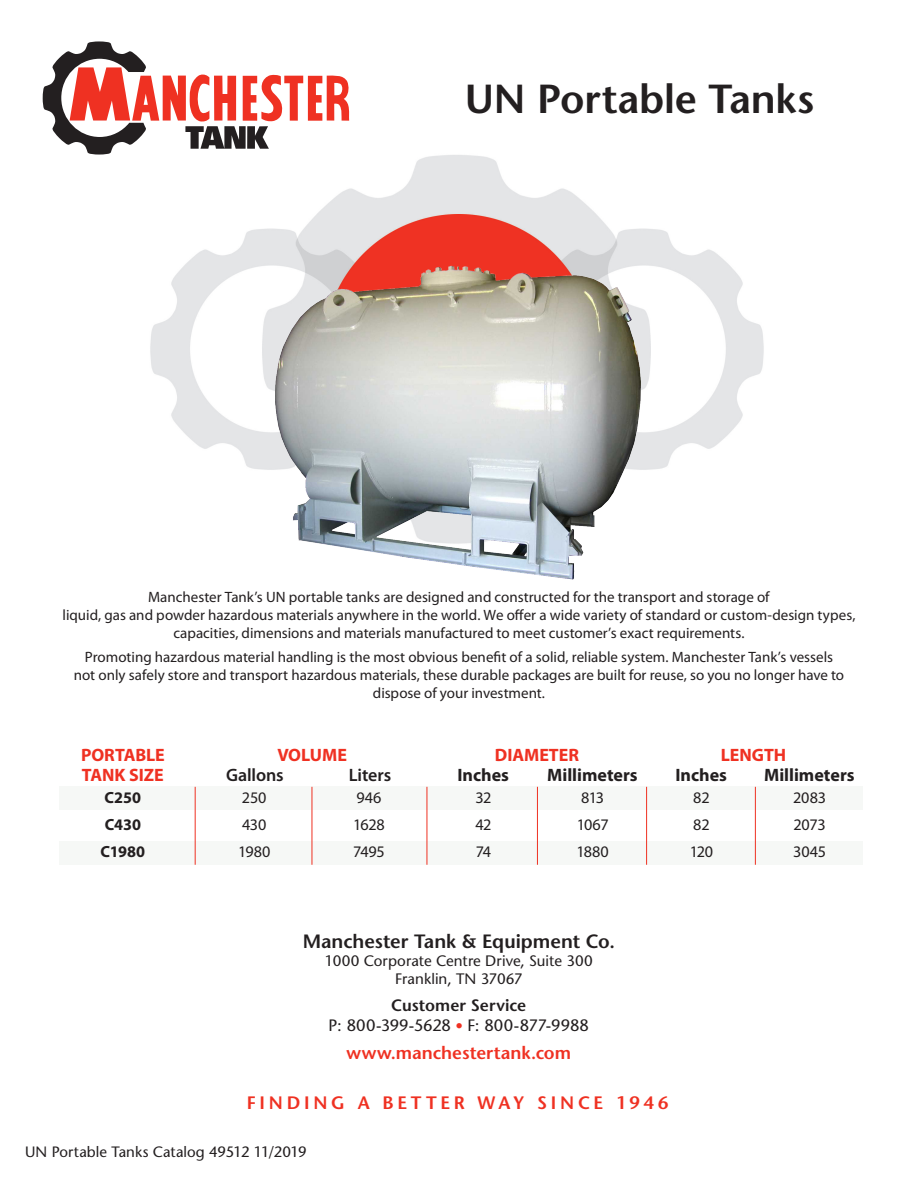
<style>
.page{position:relative;width:918px;height:1188px;background:#fff}
.page>*{position:absolute;margin:0;border:0;box-sizing:border-box;transform-origin:0 0}
.t1{font:600 40.5px "Stone Sans";letter-spacing:-.005em;color:#231f20}
.t2{font:600 19.2px "Stone Sans";color:#231f20}
.t3{font:700 18px/19.8px "Myriad Pro";letter-spacing:-.005em;color:#ef3122}
.t4{font:700 18px "Myriad Pro";color:#231f20}
.t5{font:600 18px "Stone Sans";letter-spacing:.21em;color:#ef3122}
.t6{font:600 18px "Myriad Pro";letter-spacing:-.005em;color:#231f20}
.t7{font:600 17.85px "Stone Sans";color:#ef3122}
.t8{font:16.5px "Stone Sans";letter-spacing:-.005em;color:#231f20}
.t9{font:600 16.5px "Stone Sans";letter-spacing:.005em;color:#231f20}
.t10{font:16.2px "Myriad Pro";letter-spacing:-.015em;color:#231f20}
.t11{font:700 16.2px "Myriad Pro";letter-spacing:-.005em;color:#231f20}
.t12{font:15.15px/18.1px "Stone Sans";color:#231f20;text-align:center}
.t13{font:15px/18px "Myriad Pro";color:#231f20;text-align:center}
.t14{font:15px "Stone Sans";color:#231f20}
.s1{font-size:15.15px;color:#ef3122}
</style>
<div class="page">
<img style="left:150px;top:155px;width:614px;height:315px">
<svg style="left:43px;top:41px;width:306px;height:114px"></svg>
<img style="left:271px;top:241px;width:373px;height:339px">
<div style="left:60px;top:787px;width:803px;height:23px;background:#f6f8f6"></div>
<div style="left:60px;top:842px;width:803px;height:23px;background:#f6f8f6"></div>
<hr style="left:195px;top:787px;width:1px;height:78px;background:#ef3122">
<hr style="left:312px;top:787px;width:1px;height:78px;background:#ef3122">
<hr style="left:427px;top:787px;width:1px;height:78px;background:#ef3122">
<hr style="left:537px;top:787px;width:1px;height:78px;background:#ef3122">
<hr style="left:646px;top:787px;width:1px;height:78px;background:#ef3122">
<hr style="left:755px;top:787px;width:1px;height:78px;background:#ef3122">
<p class="t1" style="left:465px;top:74px;width:351px">UN Portable Tanks</p>
<p class="t13" style="left:63px;top:587px;width:794px">Manchester Tank’s UN portable tanks are designed and constructed for the transport and storage of<br>liquid, gas and powder hazardous materials anywhere in the world. We offer a wide variety of standard or custom-design types, capacities, dimensions and materials manufactured to meet customer’s exact requirements.</p>
<p class="t13" style="left:74px;top:648px;width:772px">Promoting hazardous material handling is the most obvious benefit of a solid, reliable system. Manchester Tank’s vessels not only safely store and transport hazardous materials, these durable packages are built for reuse, so you no longer have to dispose of your investment.</p>
<p class="t3" style="left:81px;top:744px;width:85px">PORTABLE<br>TANK SIZE</p>
<p class="t3" style="left:277px;top:744px;width:71px">VOLUME</p>
<p class="t6" style="left:226px;top:763px;width:59px">Gallons</p>
<p class="t10" style="left:242px;top:787px;width:26px">250</p>
<p class="t10" style="left:242px;top:814px;width:26px">430</p>
<p class="t10" style="left:238px;top:841px;width:34px">1980</p>
<p class="t6" style="left:349px;top:763px;width:44px">Liters</p>
<p class="t10" style="left:356px;top:787px;width:27px">946</p>
<p class="t10" style="left:353px;top:814px;width:33px">1628</p>
<p class="t10" style="left:353px;top:841px;width:33px">7495</p>
<p class="t11" style="left:105px;top:787px;width:38px">C250</p>
<p class="t11" style="left:105px;top:814px;width:38px">C430</p>
<p class="t11" style="left:101px;top:841px;width:46px">C1980</p>
<p class="t3" style="left:495px;top:744px;width:86px">DIAMETER</p>
<p class="t3" style="left:721px;top:744px;width:67px">LENGTH</p>
<p class="t4" style="left:458px;top:763px;width:53px">Inches</p>
<p class="t10" style="left:476px;top:787px;width:18px">32</p>
<p class="t10" style="left:476px;top:814px;width:17px">42</p>
<p class="t10" style="left:476px;top:841px;width:17px">74</p>
<p class="t4" style="left:547px;top:763px;width:92px">Millimeters</p>
<p class="t10" style="left:581px;top:787px;width:24px">813</p>
<p class="t10" style="left:577px;top:814px;width:33px">1067</p>
<p class="t10" style="left:576px;top:841px;width:34px">1880</p>
<p class="t4" style="left:675px;top:763px;width:53px">Inches</p>
<p class="t10" style="left:693px;top:787px;width:18px">82</p>
<p class="t10" style="left:693px;top:814px;width:18px">82</p>
<p class="t10" style="left:690px;top:841px;width:25px">120</p>
<p class="t4" style="left:764px;top:763px;width:92px">Millimeters</p>
<p class="t10" style="left:793px;top:787px;width:34px">2083</p>
<p class="t10" style="left:794px;top:814px;width:34px">2073</p>
<p class="t10" style="left:793px;top:841px;width:34px">3045</p>
<p class="t2" style="left:303px;top:929px;width:314px">Manchester Tank &amp; Equipment Co.</p>
<p class="t12" style="left:325px;top:952px;width:269px">1000 Corporate Centre Drive, Suite 300<br>Franklin, TN 37067</p>
<p class="t9" style="left:391px;top:995px;width:136px">Customer Service</p>
<p class="t8" style="left:329px;top:1015px;width:262px">P: 800-399-5628 <span class="s1">•</span> F: 800-877-9988</p>
<p class="t7" style="left:346px;top:1042px;width:226px">www.manchestertank.com</p>
<p class="t5" style="left:247px;top:1092px;width:423px">FINDING A BETTER WAY SINCE 1946</p>
<p class="t14" style="left:25px;top:1143px;width:283px">UN Portable Tanks Catalog 49512 11/2019</p>
</div>
